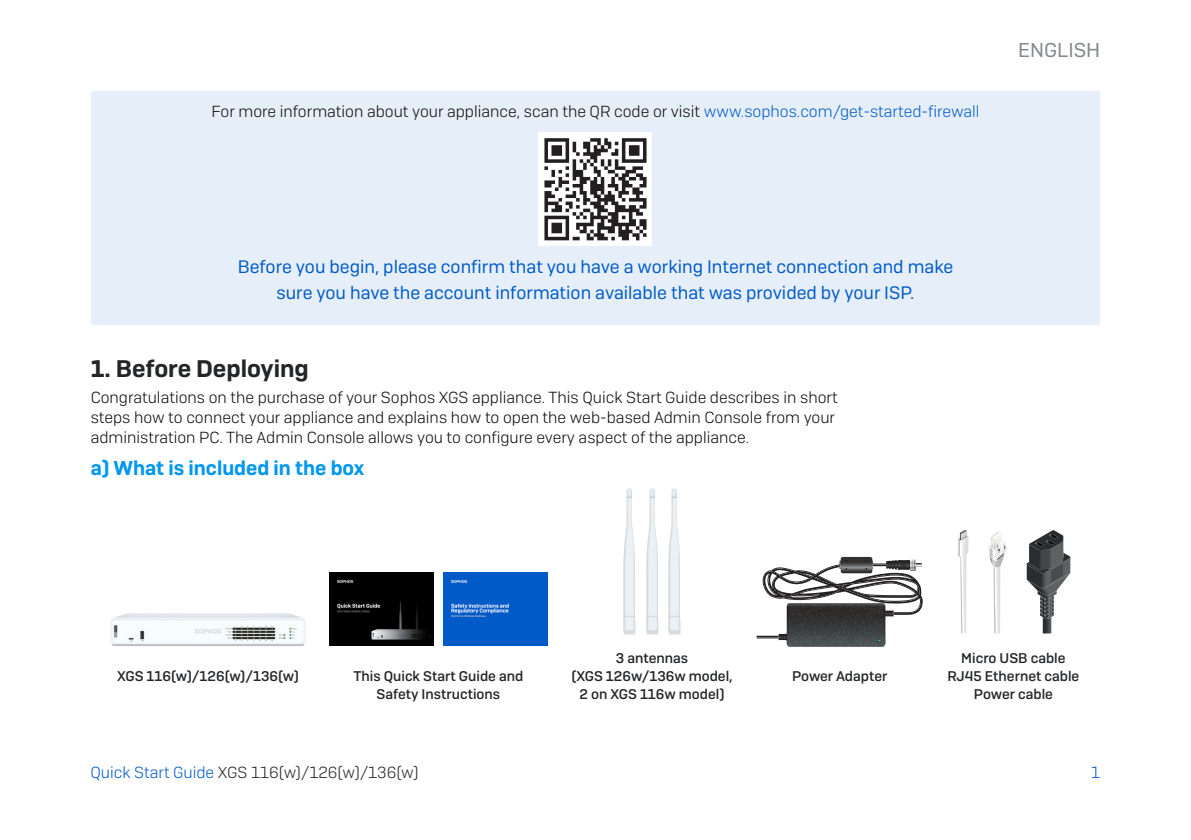
<style>
.page{position:relative;width:1191px;height:840px;background:#fff}
.page>*{position:absolute;margin:0;border:0;box-sizing:border-box;transform-origin:0 0}
.t1{font:600 24px "Sophos Sans";color:#242527}
.t2{font:600 20px "Sophos Sans";color:#0097ee}
.t3{font:20px "Sophos Sans";color:#83868b}
.t4{font:18px/26px "Sophos Sans";color:#005bc8;text-align:center}
.t5{font:300 16px/20px "Sophos Sans";color:#0d0d0e}
.t6{font:300 16px "Sophos Sans";color:#242527}
.t7{font:300 16px "Sophos Sans";color:#005bc8}
.t8{font:500 14px/18px "Sophos Sans";color:#242527;text-align:center}
.s1{color:#005bc8}
</style>
<div class="page">
<div style="left:91px;top:91px;width:1009px;height:234px;background:#e6eff9;border-radius:3px"></div>
<svg style="left:539px;top:132px;width:113px;height:114px;background:#a6a4a4"></svg>
<svg style="left:993px;top:567px;width:7px;height:66px"></svg>
<svg style="left:989px;top:531px;width:17px;height:36px"></svg>
<svg style="left:958px;top:530px;width:11px;height:103px"></svg>
<svg style="left:1026px;top:530px;width:44px;height:103px"></svg>
<img style="left:329px;top:572px;width:104px;height:73px">
<img style="left:443px;top:572px;width:104px;height:73px">
<img style="left:111px;top:613px;width:194px;height:32px">
<img style="left:623px;top:488px;width:13px;height:146px">
<img style="left:646px;top:488px;width:13px;height:146px">
<img style="left:668px;top:488px;width:13px;height:146px">
<img style="left:788px;top:646px;width:96px;height:1px">
<img style="left:840px;top:556px;width:33px;height:3px">
<svg style="left:756px;top:559px;width:166px;height:87px"></svg>
<p class="t5" style="left:211px;top:101px;width:769px">For more information about your appliance, scan the QR code or visit <span class="s1">www.sophos.com/get-started-firewall</span></p>
<p class="t3" style="left:1018px;top:38px;width:84px">ENGLISH</p>
<p class="t4" style="left:238px;top:253px;width:717px">Before you begin, please confirm that you have a working Internet connection and make sure you have the account information available that was provided by your ISP.</p>
<h1 class="t1" style="left:91px;top:353px;width:219px">1. Before Deploying</h1>
<p class="t5" style="left:91px;top:387px;width:748px">Congratulations on the purchase of your Sophos XGS appliance. This Quick Start Guide describes in short steps how to connect your appliance and explains how to open the web-based Admin Console from your administration PC. The Admin Console allows you to configure every aspect of the appliance.</p>
<p class="t2" style="left:91px;top:455px;width:275px">a) What is included in the box</p>
<p class="t8" style="left:117px;top:666px;width:183px">XGS 116(w)/126(w)/136(w)</p>
<p class="t8" style="left:353px;top:666px;width:171px">This Quick Start Guide and<br>Safety Instructions</p>
<p class="t8" style="left:571px;top:648px;width:163px">3 antennas<br>(XGS 126w/136w model,<br>2 on XGS 116w model)</p>
<p class="t8" style="left:792px;top:666px;width:97px">Power Adapter</p>
<p class="t8" style="left:947px;top:648px;width:133px">Micro USB cable<br>RJ45 Ethernet cable<br>Power cable</p>
<p class="t6" style="left:90px;top:762px;width:330px"><span class="s1">Quick Start Guide</span> XGS 116(w)/126(w)/136(w)</p>
<p class="t7" style="left:1091px;top:762px;width:11px">1</p>
</div>
